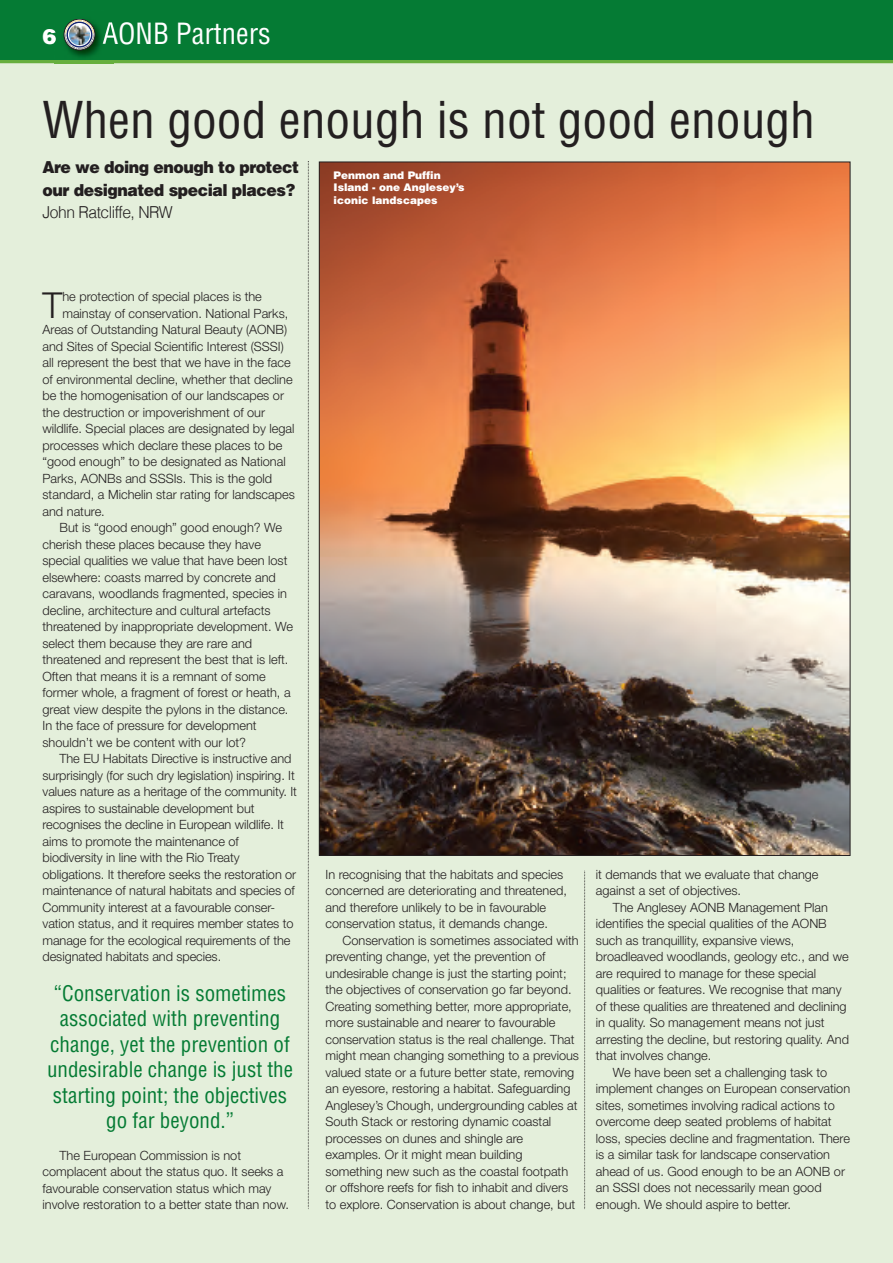
<style>
.page{position:relative;width:893px;height:1263px;background:#fff}
.page>*{position:absolute;margin:0;border:0;box-sizing:border-box;transform-origin:0 0}
.t1{font:condensed 49.5px "Helvetica";color:#231f20}
.t2{font:300 35.85px "Helvetica Neue";color:#231f20}
.t3{font:condensed 28.5px "Helvetica";color:#fff}
.t4{font:condensed 21px/25.5px "Helvetica";color:#057b34;text-align:center}
.t5{font:900 21px "Helvetica";color:#fff}
.t6{font:900 16.5px/22.5px "Helvetica";letter-spacing:-.03em;color:#231f20;scale:.95 1}
.t7{font:300 16.5px "Helvetica";letter-spacing:-.03em;color:#231f20;scale:.95 1}
.t8{font:300 12.75px/16.5px "Helvetica Neue";color:#231f20}
.t9{font:900 10.5px/12.6px "Helvetica";color:#fff}
</style>
<div class="page">
<div style="left:0;top:44px;width:893px;height:1219px;background:#e4efdb"></div>
<div style="left:0;top:57px;width:893px;height:6px;background:#66ae3d"></div>
<div style="left:0;top:0;width:893px;height:60px;background:#057b34"></div>
<svg style="left:308px;top:161px;width:1px;height:1048px"></svg>
<svg style="left:584px;top:871px;width:1px;height:338px"></svg>
<img style="left:55px;top:19px;width:58px;height:45px">
<svg style="left:55px;top:29px;width:1px;height:15px"></svg>
<img style="left:103px;top:22px;width:10px;height:22px">
<div style="left:64px;top:19px;width:31px;height:31px;border:1px solid #231f20;border-radius:50%"></div>
<svg style="left:65px;top:20px;width:29px;height:29px"></svg>
<div style="left:67px;top:22px;width:25px;height:25px;background:#172771;border-radius:50%"></div>
<svg style="left:67px;top:23px;width:25px;height:24px"></svg>
<div style="left:67px;top:22px;width:25px;height:25px;border:1px solid #13236f;border-radius:50%"></div>
<img style="left:68px;top:24px;width:23px;height:22px;border-radius:50%">
<div style="left:68px;top:23px;width:23px;height:23px;border:1px solid #fff;border-radius:50%"></div>
<img style="left:321px;top:164px;width:527px;height:690px">
<h3 class="t5" style="left:42px;top:24px;width:16px">6</h3>
<h3 class="t3" style="left:102px;top:17px;width:170px">AONB Partners</h3>
<h1 class="t1" style="left:42px;top:92px;width:774px">When good enough is not good enough</h1>
<p class="t6" style="left:43px;top:157px;width:272px">Are we doing enough to protect our designated special places?</p>
<p class="t7" style="left:43px;top:206px;width:139px">John Ratcliffe, NRW</p>
<p class="t9" style="left:334px;top:169px;width:133px">Penmon and Puffin<br>Island - one Anglesey’s iconic landscapes</p>
<h2 class="t2" style="left:43px;top:292px;width:21px">T</h2>
<p class="t8" style="left:62px;top:290px;width:201px">he protection of special places is the</p>
<p class="t8" style="left:62px;top:306px;width:227px">mainstay of conservation. National Parks,</p>
<p class="t8" style="left:43px;top:323px;width:246px">Areas of Outstanding Natural Beauty (AONB)</p>
<p class="t8" style="left:43px;top:339px;width:243px">and Sites of Special Scientific Interest (SSSI)</p>
<p class="t8" style="left:43px;top:356px;width:250px">all represent the best that we have in the face</p>
<p class="t8" style="left:43px;top:372px;width:252px">of environmental decline, whether that decline</p>
<p class="t8" style="left:43px;top:389px;width:243px">be the homogenisation of our landscapes or</p>
<p class="t8" style="left:43px;top:405px;width:224px">the destruction or impoverishment of our</p>
<p class="t8" style="left:43px;top:422px;width:254px">wildlife. Special places are designated by legal</p>
<p class="t8" style="left:43px;top:438px;width:241px">processes which declare these places to be</p>
<p class="t8" style="left:43px;top:455px;width:245px">“good enough” to be designated as National</p>
<p class="t8" style="left:43px;top:471px;width:231px">Parks, AONBs and SSSIs. This is the gold</p>
<p class="t8" style="left:43px;top:488px;width:254px">standard, a Michelin star rating for landscapes</p>
<p class="t8" style="left:43px;top:504px;width:64px">and nature.</p>
<p class="t8" style="left:60px;top:521px;width:224px">But is “good enough” good enough? We</p>
<p class="t8" style="left:43px;top:537px;width:220px">cherish these places because they have</p>
<p class="t8" style="left:43px;top:554px;width:246px">special qualities we value that have been lost</p>
<p class="t8" style="left:43px;top:570px;width:235px">elsewhere: coasts marred by concrete and</p>
<p class="t8" style="left:43px;top:587px;width:246px">caravans, woodlands fragmented, species in</p>
<p class="t8" style="left:43px;top:603px;width:230px">decline, architecture and cultural artefacts</p>
<p class="t8" style="left:43px;top:620px;width:252px">threatened by inappropriate development. We</p>
<p class="t8" style="left:43px;top:636px;width:211px">select them because they are rare and</p>
<p class="t8" style="left:43px;top:653px;width:247px">threatened and represent the best that is left.</p>
<p class="t8" style="left:43px;top:669px;width:225px">Often that means it is a remnant of some</p>
<p class="t8" style="left:43px;top:686px;width:250px">former whole, a fragment of forest or heath, a</p>
<p class="t8" style="left:43px;top:702px;width:247px">great view despite the pylons in the distance.</p>
<p class="t8" style="left:43px;top:719px;width:216px">In the face of pressure for development</p>
<p class="t8" style="left:43px;top:735px;width:205px">shouldn’t we be content with our lot?</p>
<p class="t8" style="left:60px;top:752px;width:233px">The EU Habitats Directive is instructive and</p>
<p class="t8" style="left:43px;top:768px;width:254px">surprisingly (for such dry legislation) inspiring. It</p>
<p class="t8" style="left:43px;top:785px;width:256px">values nature as a heritage of the community. It</p>
<p class="t8" style="left:43px;top:801px;width:214px">aspires to sustainable development but</p>
<p class="t8" style="left:43px;top:818px;width:243px">recognises the decline in European wildlife. It</p>
<p class="t8" style="left:43px;top:834px;width:198px">aims to promote the maintenance of</p>
<p class="t8" style="left:43px;top:851px;width:199px">biodiversity in line with the Rio Treaty</p>
<p class="t8" style="left:43px;top:867px;width:255px">obligations. It therefore seeks the restoration or</p>
<p class="t8" style="left:43px;top:884px;width:254px">maintenance of natural habitats and species of</p>
<p class="t8" style="left:43px;top:900px;width:234px">Community interest at a favourable conser-</p>
<p class="t8" style="left:43px;top:917px;width:253px">vation status, and it requires member states to</p>
<p class="t8" style="left:43px;top:933px;width:249px">manage for the ecological requirements of the</p>
<p class="t8" style="left:43px;top:950px;width:180px">designated habitats and species.</p>
<h3 class="t4" style="left:47px;top:981px;width:247px">“Conservation is sometimes associated with preventing change, yet the prevention of undesirable change is just the starting point; the objectives go far beyond.”</h3>
<p class="t8" style="left:43px;top:1148px;width:248px;text-indent:17px">The European Commission is not complacent about the status quo. It seeks a favourable conservation status which may involve restoration to a better state than now.</p>
<p class="t8" style="left:326px;top:867px;width:243px">In recognising that the habitats and species concerned are deteriorating and threatened, and therefore unlikely to be in favourable conservation status, it demands change.</p>
<p class="t8" style="left:326px;top:933px;width:255px;text-indent:17px">Conservation is sometimes associated with preventing change, yet the prevention of undesirable change is just the starting point; the objectives of conservation go far beyond.<br>Creating something better, more appropriate, more sustainable and nearer to favourable conservation status is the real challenge. That might mean changing something to a previous valued state or a future better state, removing an eyesore, restoring a habitat. Safeguarding Anglesey’s Chough, undergrounding cables at South Stack or restoring dynamic coastal processes on dunes and shingle are examples. Or it might mean building something new such as the coastal footpath or offshore reefs for fish to inhabit and divers to explore. Conservation is about change, but</p>
<p class="t8" style="left:596px;top:867px;width:224px">it demands that we evaluate that change against a set of objectives.</p>
<p class="t8" style="left:613px;top:900px;width:217px">The Anglesey AONB Management Plan</p>
<p class="t8" style="left:596px;top:917px;width:232px">identifies the special qualities of the AONB</p>
<p class="t8" style="left:596px;top:933px;width:200px">such as tranquillity, expansive views,</p>
<p class="t8" style="left:596px;top:949px;width:254px">broadleaved woodlands, geology etc., and we</p>
<p class="t8" style="left:596px;top:966px;width:222px">are required to manage for these special</p>
<p class="t8" style="left:596px;top:982px;width:247px">qualities or features. We recognise that many</p>
<p class="t8" style="left:596px;top:999px;width:252px">of these qualities are threatened and declining</p>
<p class="t8" style="left:596px;top:1015px;width:230px">in quality. So management means not just</p>
<p class="t8" style="left:596px;top:1032px;width:255px">arresting the decline, but restoring quality. And</p>
<p class="t8" style="left:596px;top:1048px;width:117px">that involves change.</p>
<p class="t8" style="left:613px;top:1065px;width:216px">We have been set a challenging task to</p>
<p class="t8" style="left:596px;top:1081px;width:256px">implement changes on European conservation</p>
<p class="t8" style="left:596px;top:1098px;width:240px">sites, sometimes involving radical actions to</p>
<p class="t8" style="left:596px;top:1114px;width:237px">overcome deep seated problems of habitat</p>
<p class="t8" style="left:596px;top:1131px;width:256px">loss, species decline and fragmentation. There</p>
<p class="t8" style="left:596px;top:1147px;width:236px">is a similar task for landscape conservation</p>
<p class="t8" style="left:596px;top:1164px;width:251px">ahead of us. Good enough to be an AONB or</p>
<p class="t8" style="left:596px;top:1180px;width:227px">an SSSI does not necessarily mean good</p>
<p class="t8" style="left:596px;top:1197px;width:197px">enough. We should aspire to better.</p>
</div>
